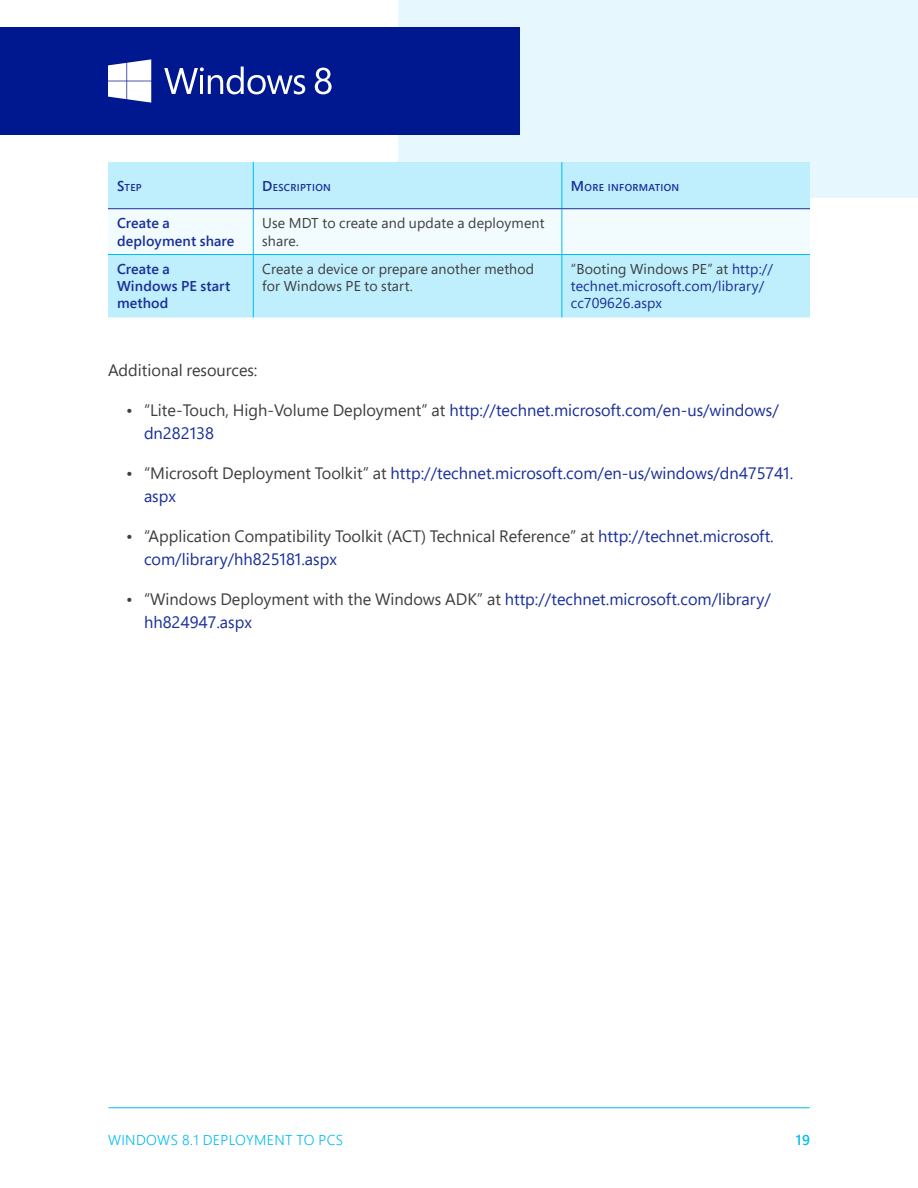
<style>
.page{position:relative;width:918px;height:1188px;background:#fff}
.page>*{position:absolute;margin:0;border:0;box-sizing:border-box;transform-origin:0 0}
.t1{font:16.5px/22.5px "Segoe Pro";color:#1a2f9a}
.Normal___Next{font:16.5px/22.5px "Segoe Pro";color:#3e3e3f}
.Body_Left{font:14.25px/17.1px "Segoe Pro";letter-spacing:.01em;color:#3e3e3f}
.Body_Left-2{font:14.25px/17.1px "Segoe Pro";letter-spacing:.01em;color:#1a2f9a}
.Label_Left{font:600 14.25px/17.1px "Segoe Pro";letter-spacing:.01em;color:#1a2f9a}
.t2{font:300 14.25px "Segoe Pro";letter-spacing:.025em;color:#00bcf2}
.t3{font:600 14.25px "Segoe Pro";color:#00bcf2}
.Header_Left{font:600 10.05px "Segoe Pro";letter-spacing:.035em;color:#1a2f9a}
.s1{font-size:14.25px}
.s2{color:#3e3e3f}
.s3{color:#1a2f9a}
</style>
<div class="page">
<hr style="left:109px;top:1107px;width:700px;height:1px;background:#00bcf2">
<div style="left:399px;top:0;width:519px;height:198px;background:#e6f8fe"></div>
<div style="left:0;top:27px;width:519px;height:108px;background:#00188f"></div>
<svg style="left:108px;top:59px;width:43px;height:44px;background:#cfd4ea"></svg>
<svg style="left:164px;top:67px;width:141px;height:27px"></svg>
<svg style="left:315px;top:68px;width:17px;height:26px"></svg>
<div style="left:108px;top:162px;width:702px;height:155px;background:#bfeefc"></div>
<div style="left:108px;top:209px;width:702px;height:45px;background:#f2fcfe"></div>
<hr style="left:253px;top:162px;width:1px;height:46px;background:#00bcf2">
<hr style="left:561px;top:162px;width:1px;height:46px;background:#00bcf2">
<hr style="left:253px;top:209px;width:1px;height:45px;background:#00bcf2">
<hr style="left:561px;top:209px;width:1px;height:45px;background:#00bcf2">
<hr style="left:108px;top:254px;width:145px;height:1px;background:#00bcf2">
<hr style="left:253px;top:254px;width:309px;height:1px;background:#00bcf2">
<hr style="left:253px;top:255px;width:1px;height:62px;background:#00bcf2">
<hr style="left:562px;top:254px;width:248px;height:1px;background:#00bcf2">
<hr style="left:561px;top:255px;width:1px;height:62px;background:#00bcf2">
<hr style="left:108px;top:208px;width:145px;height:1px;background:#1a2f9a">
<hr style="left:253px;top:208px;width:309px;height:1px;background:#1a2f9a">
<hr style="left:562px;top:208px;width:248px;height:1px;background:#1a2f9a">
<p class="Header_Left" style="left:117px;top:180px;width:26px"><span class="s1">S</span>TEP</p>
<p class="Header_Left" style="left:262px;top:180px;width:70px"><span class="s1">D</span>ESCRIPTION</p>
<p class="Header_Left" style="left:571px;top:180px;width:110px"><span class="s1">M</span>ORE INFORMATION</p>
<p class="Label_Left" style="left:117px;top:214px;width:119px">Create a deployment share</p>
<p class="Body_Left" style="left:262px;top:214px;width:284px">Use MDT to create and update a deployment share.</p>
<p class="Label_Left" style="left:117px;top:260px;width:115px">Create a<br>Windows PE start method</p>
<p class="Body_Left" style="left:262px;top:260px;width:273px">Create a device or prepare another method for Windows PE to start.</p>
<p class="Body_Left-2" style="left:571px;top:260px;width:204px"><span class="s2">“Booting Windows PE” at</span> http:// technet.microsoft.com/library/ cc709626.aspx</p>
<p class="Normal___Next" style="left:108px;top:358px;width:151px">Additional resources:</p>
<p class="t1" style="left:144px;top:399px;width:636px;text-indent:-18px"><span class="s2">• “Lite-Touch, High-Volume Deployment” at</span> http://technet.microsoft.com/en-us/windows/ dn282138</p>
<p class="t1" style="left:144px;top:462px;width:651px;text-indent:-18px"><span class="s2">• “Microsoft Deployment Toolkit” at</span> http://technet.microsoft.com/en-us/windows/dn475741. aspx</p>
<p class="Normal___Next" style="left:144px;top:525px;width:631px;text-indent:-18px">• “Application Compatibility Toolkit (ACT) Technical Reference” at <span class="s3">http://technet.microsoft. com/library/hh825181.aspx</span></p>
<p class="t1" style="left:144px;top:588px;width:628px;text-indent:-18px"><span class="s2">• “Windows Deployment with the Windows ADK” at</span> http://technet.microsoft.com/library/ hh824947.aspx</p>
<p class="t2" style="left:108px;top:1130px;width:237px">WINDOWS 8.1 DEPLOYMENT TO PCS</p>
<p class="t3" style="left:796px;top:1130px;width:16px">19</p>
</div>
